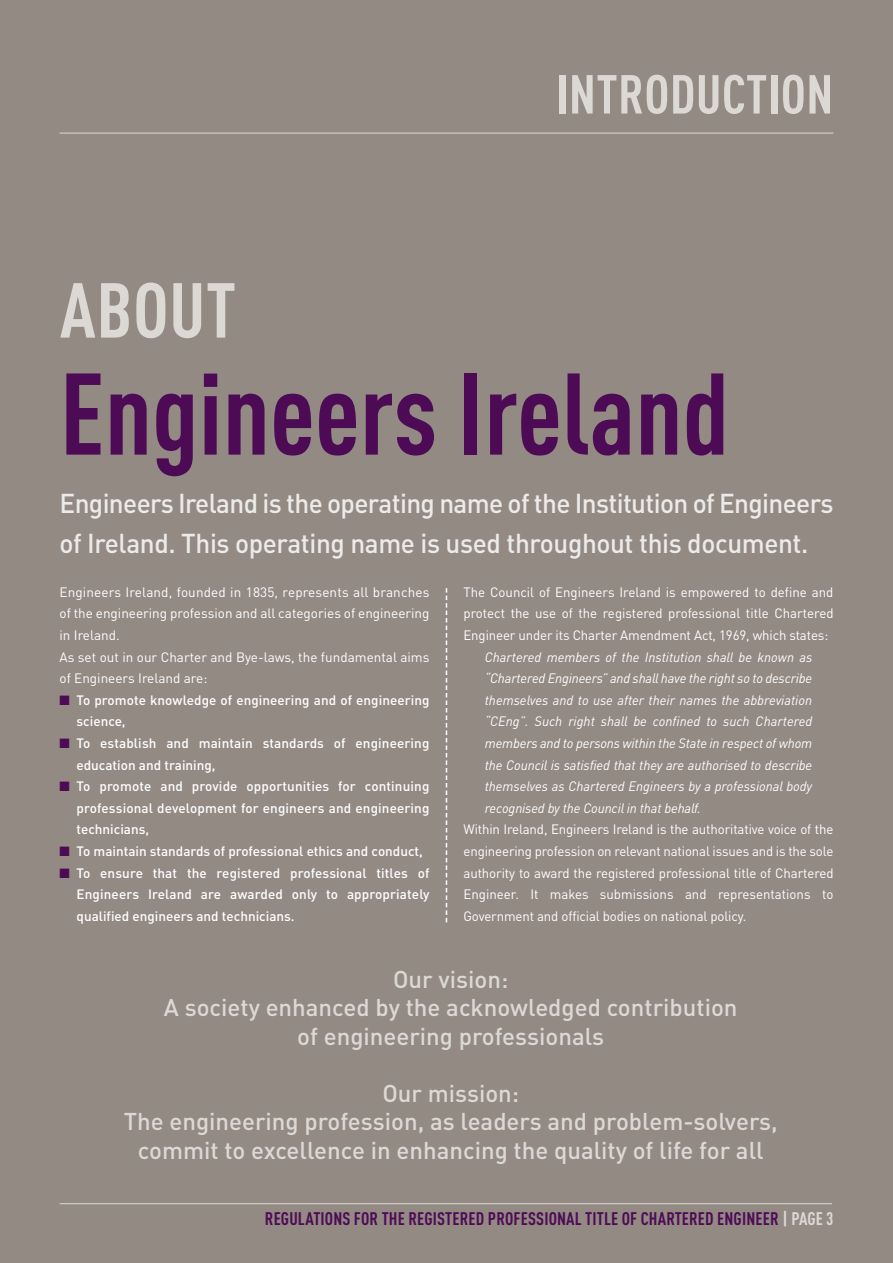
<style>
.page{position:relative;width:893px;height:1263px;background:#938a84}
.page>*{position:absolute;margin:0;border:0;box-sizing:border-box;transform-origin:0 0}
.t1{font:700 condensed 114px "DINOT";color:#4e0b55}
.t2{font:700 condensed 76.5px "DINOT";letter-spacing:.01em;color:#dcd9d5}
.t3{font:700 condensed 54px "DINOT";letter-spacing:.01em;color:#dcd9d5}
.t4{font:500 27px/40.5px "DINOT";letter-spacing:-.025em;color:#ecebe9}
.t5{font:500 24px/28.5px "DINOT";color:#dcd9d5;text-align:center}
.t6{font:700 condensed 18px "DINOT";letter-spacing:.01em;color:#4e0b55}
.t7{font:13.5px/21.6px "DINOT";color:#fff;text-align:justify}
.t8{font:500 13.5px/21.6px "DINOT";color:#fff}
.t9{font:italic 13.5px/21.6px "DINOT";letter-spacing:-.01em;color:#fff;text-align:justify}
.s1{color:#4e0b55}
.s2{color:#dcd9d5}
</style>
<div class="page">
<hr style="left:60px;top:1203px;width:772px;height:1px;background:#dcd9d5">
<svg style="left:446px;top:588px;width:1px;height:334px"></svg>
<hr style="left:60px;top:133px;width:773px;height:1px;background:#dcd9d5">
<h3 class="t3" style="left:556px;top:75px;width:279px">INTRODUCTION</h3>
<h2 class="t2" style="left:60px;top:283px;width:178px">ABOUT</h2>
<h1 class="t1" style="left:60px;top:373px;width:671px">Engineers Ireland</h1>
<h3 class="t4" style="left:60px;top:486px;width:775px">Engineers Ireland is the operating name of the Institution of Engineers of Ireland. This operating name is used throughout this document.</h3>
<p class="t7" style="left:60px;top:583px;width:371px;text-align:left">Engineers Ireland, founded in 1835, represents all branches of the engineering profession and all categories of engineering in Ireland.<br>As set out in our Charter and Bye-laws, the fundamental aims of Engineers Ireland are:</p>
<p class="t8" style="left:77px;top:691px;width:354px;text-indent:-17px"><span class="s1">■</span> To promote knowledge of engineering and of engineering science,</p>
<p class="t8" style="left:77px;top:734px;width:354px;text-indent:-17px"><span class="s1">■</span> To establish and maintain standards of engineering education and training,</p>
<p class="t8" style="left:77px;top:777px;width:354px;text-align:justify;text-indent:-17px"><span class="s1">■</span> To promote and provide opportunities for continuing professional development for engineers and engineering technicians,</p>
<p class="t8" style="left:60px;top:842px;width:365px"><span class="s1">■</span> To maintain standards of professional ethics and conduct,</p>
<p class="t8" style="left:77px;top:863px;width:355px;text-align:justify;text-indent:-17px"><span class="s1">■</span> To ensure that the registered professional titles of Engineers Ireland are awarded only to appropriately qualified engineers and technicians.</p>
<p class="t7" style="left:463px;top:583px;width:372px">The Council of Engineers Ireland is empowered to define and protect the use of the registered professional title Chartered Engineer under its Charter Amendment Act, 1969, which states:</p>
<p class="t9" style="left:485px;top:647px;width:329px">Chartered members of the Institution shall be known as “Chartered Engineers” and shall have the right so to describe themselves and to use after their names the abbreviation “CEng”. Such right shall be confined to such Chartered members and to persons within the State in respect of whom the Council is satisfied that they are authorised to describe themselves as Chartered Engineers by a professional body recognised by the Council in that behalf.</p>
<p class="t7" style="left:463px;top:820px;width:372px">Within Ireland, Engineers Ireland is the authoritative voice of the engineering profession on relevant national issues and is the sole authority to award the registered professional title of Chartered Engineer. It makes submissions and representations to Government and official bodies on national policy.</p>
<h3 class="t5" style="left:164px;top:968px;width:575px">Our vision:<br>A society enhanced by the acknowledged contribution of engineering professionals</h3>
<h3 class="t5" style="left:124px;top:1082px;width:656px">Our mission:<br>The engineering profession, as leaders and problem-solvers, commit to excellence in enhancing the quality of life for all</h3>
<h3 class="t6" style="left:265px;top:1212px;width:570px">REGULATIONS FOR THE REGISTERED PROFESSIONAL TITLE OF CHARTERED ENGINEER <span class="s2">| PAGE 3</span></h3>
</div>
